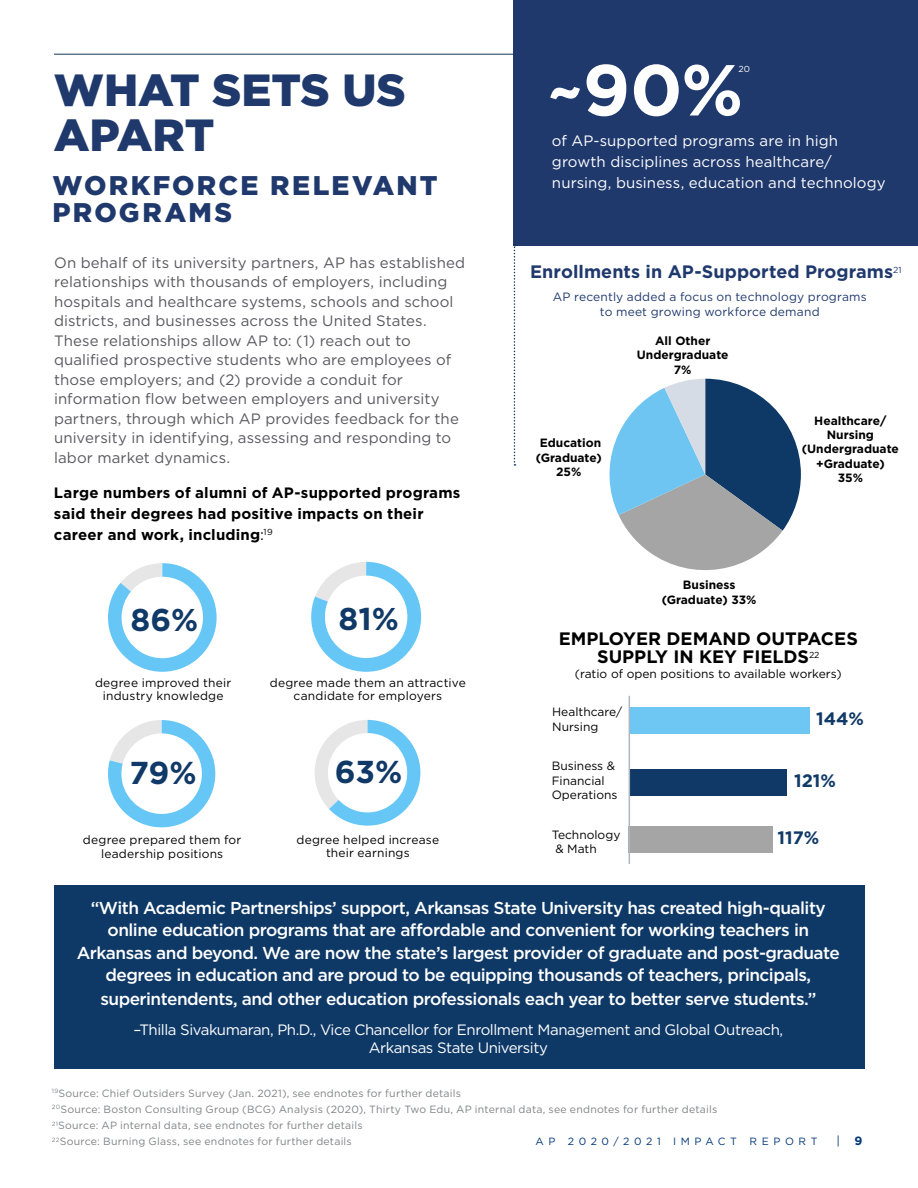
<style>
.page{position:relative;width:918px;height:1188px;background:#fff}
.page>*{position:absolute;margin:0;border:0;box-sizing:border-box;transform-origin:0 0}
.t1{font:700 72px "Gotham";color:#fff}
.t2{font:900 45px/45px "Gotham";color:#20396d}
.t3{font:700 31.65px "Gotham";color:#103967}
.t4{font:700 31.5px "Gotham";color:#103967}
.t5{font:900 27px/27px "Gotham";letter-spacing:.085em;color:#20396d}
.t6{font:700 18px/18px "Gotham";color:#000;text-align:center}
.t7{font:700 18px "Gotham";letter-spacing:.005em;color:#20396d}
.t8{font:700 18px "Gotham";color:#103967}
.t9{font:500 17.25px/22.8px "Gotham";letter-spacing:-.03em;color:#fff;text-align:center}
.t10{font:15px/19.5px "Gotham";letter-spacing:.005em;color:#59585f}
.t11{font:700 15px/21px "Gotham";letter-spacing:.01em;color:#000}
.t12{font:15px/21px "Gotham";letter-spacing:.005em;color:#fff}
.t13{font:15px/18px "Gotham";letter-spacing:-.015em;color:#fff;text-align:center}
.t14{font:12px/14.4px "Gotham";letter-spacing:.005em;color:#000;text-align:center}
.t15{font:700 12px/14.4px "Gotham";color:#000;text-align:center}
.t16{font:12px/15px "Gotham";letter-spacing:.015em;color:#20396d;text-align:center}
.t17{font:12px "Gotham";color:#003878}
.t18{font:10.5px/16.2px "Gotham";letter-spacing:.02em;color:#808285}
.t19{font:10.5px "Gotham";letter-spacing:.44em;color:#003878}
.t20{font:8.7px "Gotham";color:#fff}
.s1{font-weight:400}
.s2{font-weight:700}
</style>
<div class="page">
<hr style="left:54px;top:54px;width:810px;height:1px;background:#133755">
<div style="left:54px;top:886px;width:811px;height:183px;background:#0e3967"></div>
<div style="left:513px;top:0;width:405px;height:246px;background:#20396d"></div>
<svg style="left:514px;top:245px;width:1px;height:221px"></svg>
<div style="left:630px;top:707px;width:180px;height:27px;background:#6ec6f2"></div>
<div style="left:630px;top:769px;width:156px;height:26px;background:#103967"></div>
<div style="left:629px;top:826px;width:144px;height:27px;background:#a5a5a5"></div>
<hr style="left:629px;top:696px;width:1px;height:168px;background:#afb8c1">
<svg style="left:108px;top:563px;width:109px;height:109px"></svg>
<svg style="left:311px;top:562px;width:110px;height:110px"></svg>
<svg style="left:108px;top:720px;width:107px;height:107px"></svg>
<svg style="left:315px;top:720px;width:105px;height:106px"></svg>
<svg style="left:609px;top:379px;width:192px;height:192px"></svg>
<h2 class="t2" style="left:54px;top:67px;width:354px">WHAT SETS US<br>APART</h2>
<h3 class="t5" style="left:53px;top:172px;width:387px">WORKFORCE RELEVANT<br>PROGRAMS</h3>
<p class="t10" style="left:54px;top:252px;width:413px">On behalf of its university partners, AP has established relationships with thousands of employers, including hospitals and healthcare systems, schools and school districts, and businesses across the United States.<br>These relationships allow AP to: (1) reach out to qualified prospective students who are employees of those employers; and (2) provide a conduit for information flow between employers and university partners, through which AP provides feedback for the university in identifying, assessing and responding to labor market dynamics.</p>
<p class="t11" style="left:54px;top:482px;width:408px">Large numbers of alumni of AP-supported programs said their degrees had positive impacts on their career and work, including<span class="s1">:</span><sup>19</sup></p>
<h3 class="t4" style="left:131px;top:599px;width:69px">86%</h3>
<h3 class="t4" style="left:339px;top:598px;width:62px">81%</h3>
<p class="t14" style="left:95px;top:676px;width:138px;line-height:13.5px">degree improved their industry knowledge</p>
<p class="t14" style="left:270px;top:676px;width:198px;line-height:13.5px">degree made them an attractive candidate for employers</p>
<h3 class="t3" style="left:129px;top:752px;width:69px">79%</h3>
<h3 class="t3" style="left:335px;top:751px;width:69px">63%</h3>
<p class="t14" style="left:83px;top:833px;width:160px;line-height:13.5px">degree prepared them for leadership positions</p>
<p class="t14" style="left:297px;top:832px;width:144px;line-height:13.5px">degree helped increase their earnings</p>
<h1 class="t1" style="left:547px;top:42px;width:198px">~90%</h1>
<p class="t20" style="left:739px;top:63px;width:13px">20</p>
<p class="t12" style="left:552px;top:130px;width:335px">of AP-supported programs are in high growth disciplines across healthcare/ nursing, business, education and technology</p>
<p class="t7" style="left:530px;top:260px;width:373px">Enrollments in AP-Supported Programs<sup>21</sup></p>
<p class="t16" style="left:553px;top:289px;width:316px">AP recently added a focus on technology programs to meet growing workforce demand</p>
<p class="t15" style="left:536px;top:436px;width:67px">Education (Graduate)<br>25%</p>
<p class="t15" style="left:637px;top:334px;width:93px">All Other<br>Undergraduate<br>7%</p>
<p class="t15" style="left:662px;top:578px;width:96px">Business (Graduate) 33%</p>
<p class="t15" style="left:802px;top:413px;width:98px">Healthcare/<br>Nursing (Undergraduate +Graduate)<br>35%</p>
<p class="t6" style="left:559px;top:629px;width:300px">EMPLOYER DEMAND OUTPACES<br>SUPPLY IN KEY FIELDS<sup>22</sup></p>
<p class="t14" style="left:575px;top:666px;width:268px">(ratio of open positions to available workers)</p>
<p class="t8" style="left:816px;top:707px;width:49px">144%</p>
<p class="t14" style="left:552px;top:705px;width:72px;text-align:left">Healthcare/<br>Nursing</p>
<p class="t14" style="left:552px;top:759px;width:67px;text-align:left">Business &amp;<br>Financial<br>Operations</p>
<p class="t8" style="left:794px;top:768px;width:43px">121%</p>
<p class="t14" style="left:552px;top:827px;width:70px;text-align:left">Technology &amp; Math</p>
<p class="t8" style="left:778px;top:825px;width:43px">117%</p>
<p class="t9" style="left:77px;top:896px;width:765px">“With Academic Partnerships’ support, Arkansas State University has created high-quality online education programs that are affordable and convenient for working teachers in Arkansas and beyond. We are now the state’s largest provider of graduate and post-graduate degrees in education and are proud to be equipping thousands of teachers, principals, superintendents, and other education professionals each year to better serve students.”</p>
<p class="t13" style="left:133px;top:1020px;width:651px">–Thilla Sivakumaran, Ph.D., Vice Chancellor for Enrollment Management and Global Outreach,<br>Arkansas State University</p>
<p class="t18" style="left:52px;top:1084px;width:667px"><sup>19</sup>Source: Chief Outsiders Survey (Jan. 2021), see endnotes for further details<br><sup>20</sup>Source: Boston Consulting Group (BCG) Analysis (2020), Thirty Two Edu, AP internal data, see endnotes for further details <sup>21</sup>Source: AP internal data, see endnotes for further details<br><sup>22</sup>Source: Burning Glass, see endnotes for further details</p>
<p class="t19" style="left:536px;top:1135px;width:283px">AP 2020/2021 IMPACT REPORT</p>
<p class="t17" style="left:837px;top:1133px;width:27px">| <span class="s2">9</span></p>
</div>
